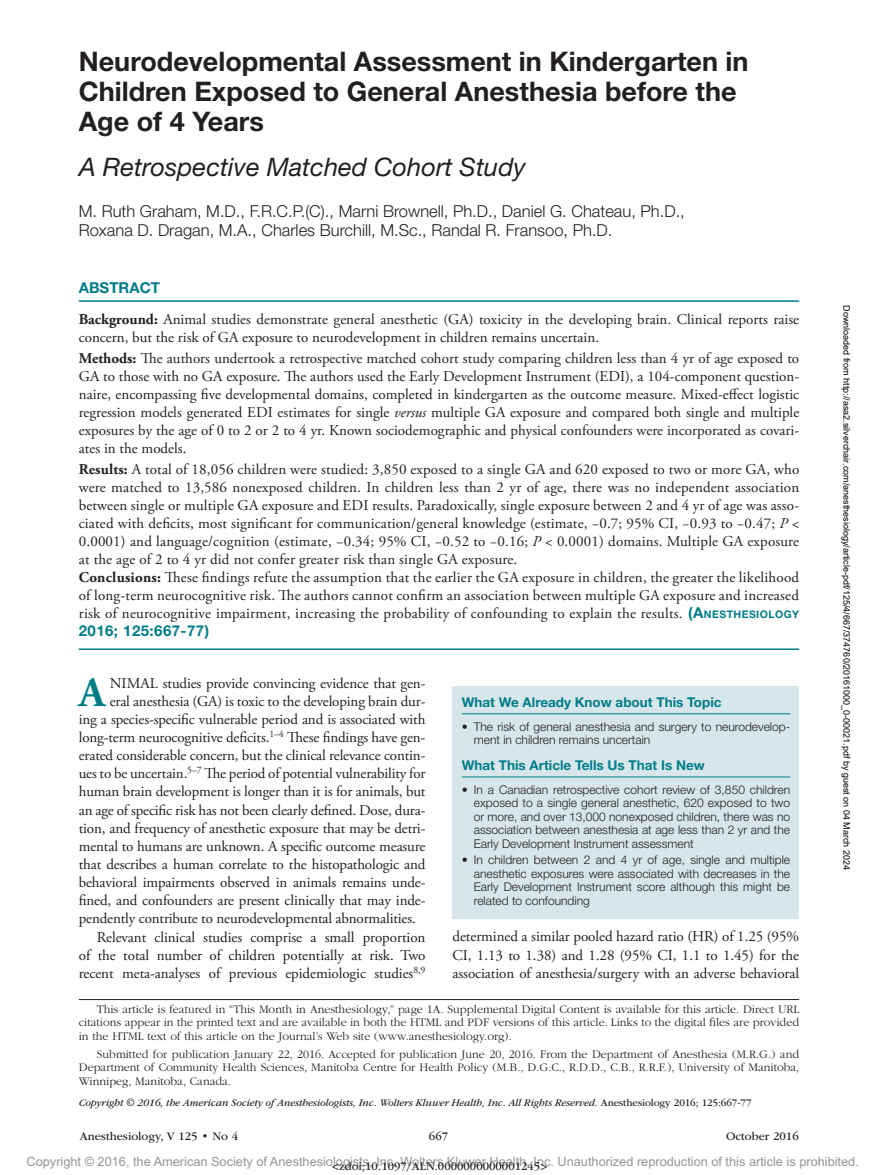
<style>
.page{position:relative;width:878px;height:1175px;background:#fff}
.page>*{position:absolute;margin:0;border:0;box-sizing:border-box;transform-origin:0 0}
.t1{font:700 42.15px "Adobe Garamond Pro";color:#007d88}
.t2{font:700 27px/30px "Helvetica Neue LT Std";color:#231f20}
.t3{font:italic 25.5px "Helvetica Neue LT Std";color:#231f20}
.t4{font:300 16.5px/19.5px "Helvetica Neue LT Std";color:#231f20}
.t5{font:15px/18px "Adobe Garamond Pro";color:#231f20;text-align:justify}
.t6{font:700 15px "Helvetica Neue LT Std";letter-spacing:.03em;color:#007d88}
.t7{font:700 15px "Helvetica Neue LT Std";color:#007d88}
.t8{font:700 13.5px "Helvetica Neue LT Std";color:#007d88}
.t9{font:12.75px "Arial MT Std";color:#939598}
.t10{font:300 12px/13.5px "ITC Garamond Std";color:#231f20;text-align:justify}
.t11{font:300 12px/13.5px "Helvetica Neue LT Std";color:#231f20;text-align:justify}
.t12{font:12px "ITC Garamond Std";color:#231f20}
.t13{font:italic 10.5px "ITC Garamond Std";letter-spacing:-.01em;color:#231f20}
.t14{font:9px "Arial";color:#000}
.s1{font-weight:700}
.s2{font-style:italic}
.s3{font-family:"Helvetica Neue LT Std";font-weight:700;color:#007d88}
.s4{font-family:"Helvetica Neue LT Std";font-weight:700;font-size:10.5px;color:#007d88}
.s5{font-style:normal}
</style>
<div class="page">
<div style="left:452px;top:686px;width:347px;height:232px;background:#d6e6ea"></div>
<hr style="left:462px;top:713px;width:328px;height:1px;background:#007d88">
<hr style="left:462px;top:776px;width:328px;height:1px;background:#007d88">
<hr style="left:79px;top:300px;width:720px;height:2px;background:#007d88">
<hr style="left:79px;top:648px;width:720px;height:2px;background:#007d88">
<hr style="left:79px;top:999px;width:720px;height:1px;background:#231f20">
<h2 class="t2" style="left:79px;top:46px;width:671px">Neurodevelopmental Assessment in Kindergarten in<br>Children Exposed to General Anesthesia before the<br>Age of 4 Years</h2>
<h3 class="t3" style="left:79px;top:152px;width:448px">A Retrospective Matched Cohort Study</h3>
<p class="t4" style="left:79px;top:201px;width:607px">M. Ruth Graham, M.D., F.R.C.P.(C)., Marni Brownell, Ph.D., Daniel G. Chateau, Ph.D.,<br>Roxana D. Dragan, M.A., Charles Burchill, M.Sc., Randal R. Fransoo, Ph.D.</p>
<p class="t7" style="left:79px;top:278px;width:83px">ABSTRACT</p>
<p class="t5" style="left:79px;top:311px;width:722px"><span class="s1">Background:</span> Animal studies demonstrate general anesthetic (GA) toxicity in the developing brain. Clinical reports raise concern, but the risk of GA exposure to neurodevelopment in children remains uncertain.</p>
<p class="t5" style="left:79px;top:350px;width:722px"><span class="s1">Methods:</span> The authors undertook a retrospective matched cohort study comparing children less than 4 yr of age exposed to GA to those with no GA exposure. The authors used the Early Development Instrument (EDI), a 104-component question&shy;naire, encompassing five developmental domains, completed in kindergarten as the outcome measure. Mixed-effect logistic regression models generated EDI estimates for single <span class="s2">versus</span> multiple GA exposure and compared both single and multiple exposures by the age of 0 to 2 or 2 to 4 yr. Known sociodemographic and physical confounders were incorporated as covari&shy;ates in the models.</p>
<p class="t5" style="left:79px;top:461px;width:722px;text-align:left"><span class="s1">Results:</span> A total of 18,056 children were studied: 3,850 exposed to a single GA and 620 exposed to two or more GA, who were matched to 13,586 nonexposed children. In children less than 2 yr of age, there was no independent association between single or multiple GA exposure and EDI results. Paradoxically, single exposure between 2 and 4 yr of age was asso&shy;ciated with deficits, most significant for communication/general knowledge (estimate, −0.7; 95% CI, −0.93 to −0.47; <span class="s2">P</span> &lt; 0.0001) and language/cognition (estimate, −0.34; 95% CI, −0.52 to −0.16; <span class="s2">P</span> &lt; 0.0001) domains. Multiple GA exposure at the age of 2 to 4 yr did not confer greater risk than single GA exposure.<br><span class="s1">Conclusions:</span> These findings refute the assumption that the earlier the GA exposure in children, the greater the likelihood of long-term neurocognitive risk. The authors cannot confirm an association between multiple GA exposure and increased risk of neurocognitive impairment, increasing the probability of confounding to explain the results. <span class="s3">(A</span><span class="s4">NESTHESIOLOGY</span></p>
<p class="t6" style="left:79px;top:622px;width:132px">2016; 125:667-77)</p>
<h1 class="t1" style="left:79px;top:667px;width:28px">A</h1>
<p class="t5" style="left:110px;top:674px;width:317px">nimal studies provide convincing evidence that gen-</p>
<p class="t5" style="left:110px;top:692px;width:317px">eral anesthesia (GA) is toxic to the developing brain dur-</p>
<p class="t5" style="left:79px;top:710px;width:348px">ing a species-specific vulnerable period and is associated with</p>
<p class="t5" style="left:79px;top:728px;width:348px">long-term neurocognitive deficits.<sup>1–4</sup> These findings have gen-</p>
<p class="t5" style="left:79px;top:747px;width:348px">erated considerable concern, but the clinical relevance contin-</p>
<p class="t5" style="left:79px;top:765px;width:348px">ues to be uncertain.<sup>5–7</sup> The period of potential vulnerability for</p>
<p class="t5" style="left:79px;top:783px;width:348px">human brain development is longer than it is for animals, but</p>
<p class="t5" style="left:79px;top:801px;width:348px">an age of specific risk has not been clearly defined. Dose, dura-</p>
<p class="t5" style="left:79px;top:819px;width:348px">tion, and frequency of anesthetic exposure that may be detri-</p>
<p class="t5" style="left:79px;top:837px;width:348px">mental to humans are unknown. A specific outcome measure</p>
<p class="t5" style="left:79px;top:855px;width:348px">that describes a human correlate to the histopathologic and</p>
<p class="t5" style="left:79px;top:874px;width:348px">behavioral impairments observed in animals remains unde-</p>
<p class="t5" style="left:79px;top:892px;width:348px">fined, and confounders are present clinically that may inde-</p>
<p class="t5" style="left:79px;top:910px;width:338px">pendently contribute to neurodevelopmental abnormalities.</p>
<p class="t5" style="left:97px;top:928px;width:330px">Relevant clinical studies comprise a small proportion</p>
<p class="t5" style="left:79px;top:946px;width:348px">of the total number of children potentially at risk. Two</p>
<p class="t5" style="left:79px;top:964px;width:348px">recent meta-analyses of previous epidemiologic studies<sup>8,9</sup></p>
<p class="t8" style="left:462px;top:694px;width:261px">What We Already Know about This Topic</p>
<p class="t11" style="left:474px;top:719px;width:318px;text-indent:-12px">• The risk of general anesthesia and surgery to neurodevelop&shy;ment in children remains uncertain</p>
<p class="t8" style="left:462px;top:757px;width:244px">What This Article Tells Us That Is New</p>
<p class="t11" style="left:474px;top:782px;width:318px;text-indent:-12px">• In a Canadian retrospective cohort review of 3,850 children exposed to a single general anesthetic, 620 exposed to two or more, and over 13,000 nonexposed children, there was no association between anesthesia at age less than 2 yr and the Early Development Instrument assessment</p>
<p class="t11" style="left:474px;top:853px;width:318px;text-indent:-12px">• In children between 2 and 4 yr of age, single and multiple anesthetic exposures were associated with decreases in the Early Development Instrument score although this might be related to confounding</p>
<p class="t5" style="left:452px;top:927px;width:348px;line-height:18.5px">determined a similar pooled hazard ratio (HR) of 1.25 (95% CI, 1.13 to 1.38) and 1.28 (95% CI, 1.1 to 1.45) for the association of anesthesia/surgery with an adverse behavioral</p>
<p class="t10" style="left:79px;top:1002px;width:722px;text-indent:18px">This article is featured in “This Month in Anesthesiology,” page 1A. Supplemental Digital Content is available for this article. Direct URL citations appear in the printed text and are available in both the HTML and PDF versions of this article. Links to the digital files are provided in the HTML text of this article on the Journal’s Web site (www.anesthesiology.org).</p>
<p class="t10" style="left:79px;top:1047px;width:722px;text-indent:18px">Submitted for publication January 22, 2016. Accepted for publication June 20, 2016. From the Department of Anesthesia (M.R.G.) and Department of Community Health Sciences, Manitoba Centre for Health Policy (M.B., D.G.C., R.D.D., C.B., R.R.F.), University of Manitoba, Winnipeg, Manitoba, Canada.</p>
<p class="t13" style="left:79px;top:1096px;width:674px">Copyright © 2016, the American Society of Anesthesiologists, Inc. Wolters Kluwer Health, Inc. All Rights Reserved. <span class="s5">Anesthesiology 2016; 125:667-77</span></p>
<p class="t12" style="left:80px;top:1130px;width:160px">Anesthesiology, V 125 • No 4</p>
<p class="t12" style="left:429px;top:1130px;width:21px">667</p>
<p class="t12" style="left:726px;top:1130px;width:74px">October 2016</p>
<p class="t14" style="left:850px;top:305px;width:566px;rotate:90deg">Downloaded from http://asa2.silverchair.com/anesthesiology/article-pdf/125/4/667/374760/20161000_0-00021.pdf by guest on 04 March 2024</p>
<p class="t9" style="left:27px;top:1154px;width:833px">Copyright © 2016, the American Society of Anesthesiologists, Inc. Wolters Kluwer Health, Inc. Unauthorized reproduction of this article is prohibited.</p>
<p class="t12" style="left:332px;top:1159px;width:216px">&lt;zdoi;10.1097/ALN.0000000000001245&gt;</p>
</div>
